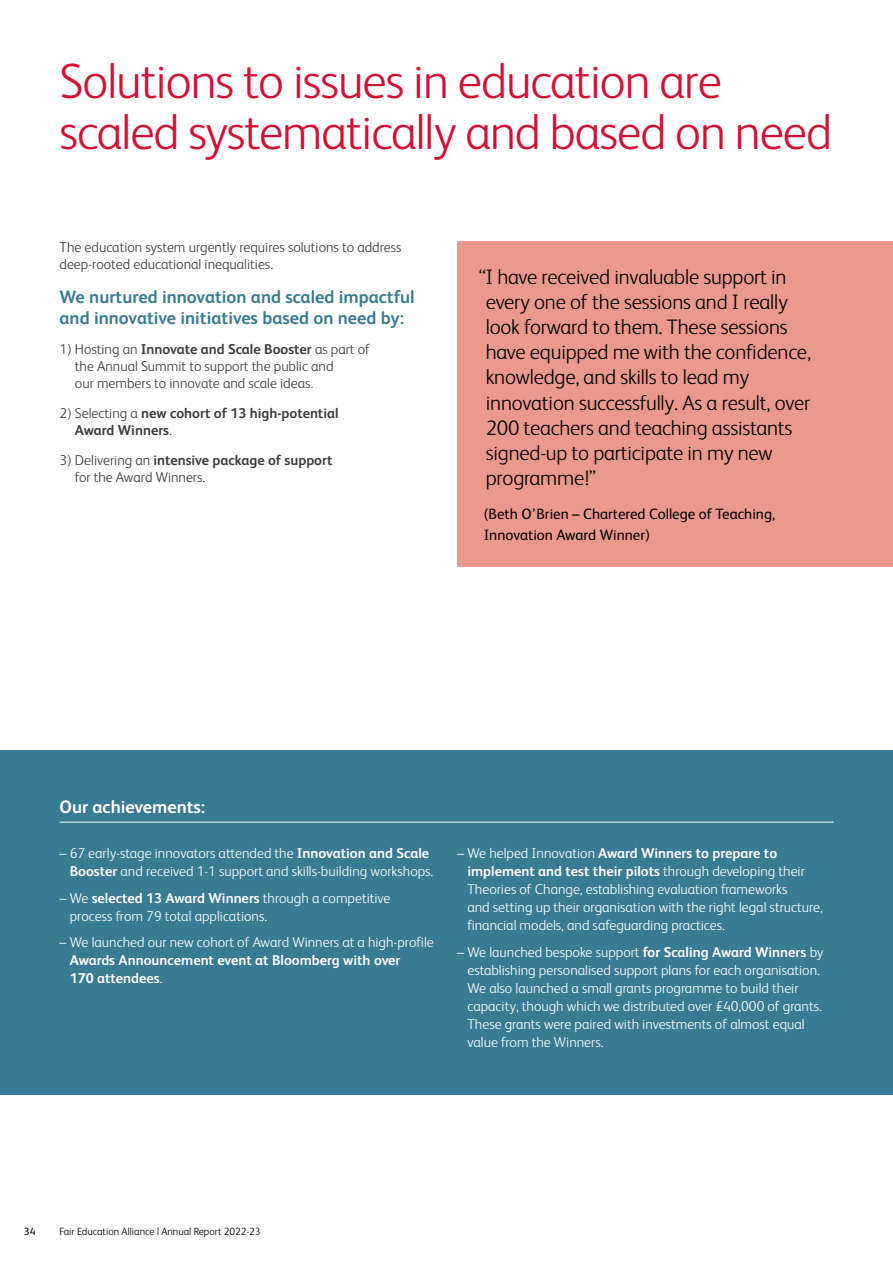
<style>
.page{position:relative;width:893px;height:1263px;background:#fff}
.page>*{position:absolute;margin:0;border:0;box-sizing:border-box;transform-origin:0 0}
.t1{font:300 49.5px/51px "FS Albert";letter-spacing:-.02em;color:#d40f34}
.t2{font:300 21px/25.2px "FS Albert";letter-spacing:-.01em;color:#000}
.t3{font:700 18px/21px "FS Albert";color:#387b92}
.t4{font:700 18px "FS Albert";color:#fff}
.t5{font:15px/21px "FS Albert";color:#000}
.t6{font:300 14.25px/18px "FS Albert";color:#fff}
.t7{font:300 14.25px/17.1px "FS Albert";color:#3c3c3b}
.t8{font:700 14.25px/18px "FS Albert";color:#fff}
.t9{font:700 14.25px/17.1px "FS Albert";color:#3c3c3b}
.t10{font:300 10.5px "FS Albert";color:#000}
.t11{font:10.5px "FS Albert";color:#000}
.s1{font-weight:700}
.s2{font-weight:300}
</style>
<div class="page">
<div style="left:0;top:750px;width:893px;height:345px;background:#387b92"></div>
<div style="left:457px;top:241px;width:436px;height:325px;background:#eb988e"></div>
<hr style="left:60px;top:822px;width:773px;height:1px;background:#fff">
<h1 class="t1" style="left:60px;top:55px;width:774px">Solutions to issues in education are scaled systematically and based on need</h1>
<p class="t7" style="left:60px;top:238px;width:344px">The education system urgently requires solutions to address deep-rooted educational inequalities.</p>
<p class="t3" style="left:60px;top:286px;width:356px">We nurtured innovation and scaled impactful and innovative initiatives based on need by:</p>
<p class="t7" style="left:75px;top:340px;width:297px;text-indent:-15px">1) Hosting an <span class="s1">Innovate and Scale Booster</span> as part of the Annual Summit to support the public and<br>our members to innovate and scale ideas.</p>
<p class="t9" style="left:75px;top:404px;width:265px;text-indent:-15px"><span class="s2">2) Selecting a</span> new cohort of 13 high-potential<br>Award Winners<span class="s2">.</span></p>
<p class="t7" style="left:75px;top:451px;width:259px;text-indent:-15px">3) Delivering an <span class="s1">intensive package of support </span>for the Award Winners.</p>
<p class="t2" style="left:486px;top:264px;width:327px;text-indent:-7px">“I have received invaluable support in every one of the sessions and I really look forward to them. These sessions have equipped me with the confidence, knowledge, and skills to lead my innovation successfully. As a result, over 200 teachers and teaching assistants signed-up to participate in my new programme!”</p>
<p class="t5" style="left:484px;top:503px;width:293px">(Beth O’Brien – Chartered College of Teaching,<br>Innovation Award Winner)</p>
<p class="t4" style="left:60px;top:797px;width:147px">Our achievements:</p>
<p class="t6" style="left:60px;top:844px;width:375px;text-align:right">– 67 early-stage innovators attended the <span class="s1">Innovation and Scale<br>Booster</span> and received 1-1 support and skills-building workshops.</p>
<p class="t6" style="left:70px;top:889px;width:322px;text-indent:-10px">– We <span class="s1">selected 13 Award Winners</span> through a competitive process from 79 total applications.</p>
<p class="t6" style="left:60px;top:933px;width:376px">– We launched our new cohort of Award Winners at a high-profile</p>
<p class="t8" style="left:70px;top:951px;width:332px">Awards Announcement event at Bloomberg with over<br>170 attendees<span class="s2">.</span></p>
<p class="t6" style="left:467px;top:844px;width:357px;text-indent:-10px">– We helped Innovation <span class="s1">Award Winners to prepare to implement and test their pilots</span> through developing their Theories of Change, establishing evaluation frameworks<br>and setting up their organisation with the right legal structure, financial models, and safeguarding practices.</p>
<p class="t6" style="left:467px;top:943px;width:358px;text-indent:-10px">– We launched bespoke support <span class="s1">for Scaling Award Winners</span> by establishing personalised support plans for each organisation.<br>We also launched a small grants programme to build their capacity, though which we distributed over £40,000 of grants.<br>These grants were paired with investments of almost equal value from the Winners.</p>
<p class="t11" style="left:24px;top:1225px;width:13px">34</p>
<p class="t10" style="left:60px;top:1225px;width:203px">Fair Education Alliance | Annual Report 2022-23</p>
</div>
